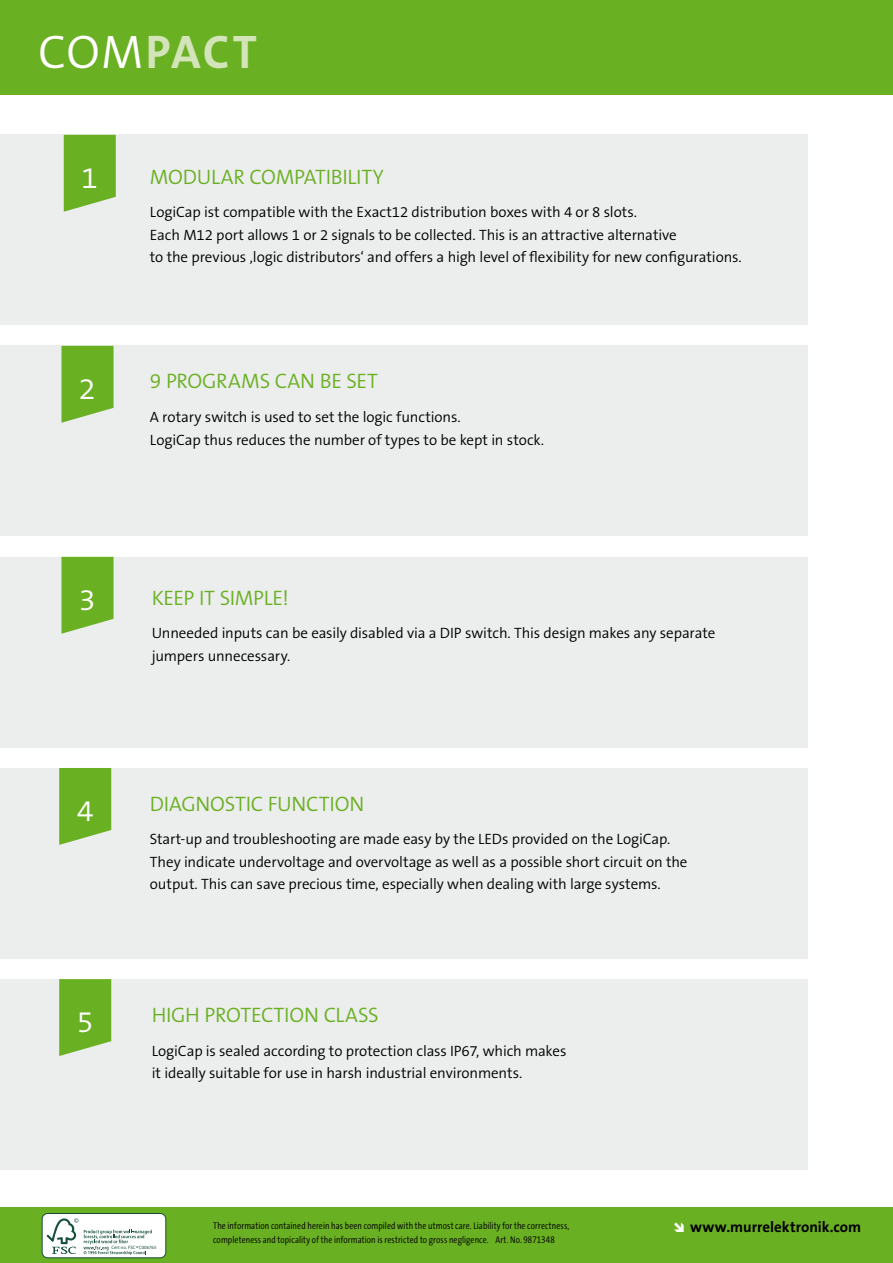
<style>
.page{position:relative;width:893px;height:1263px;background:#fff}
.page>*{position:absolute;margin:0;border:0;box-sizing:border-box;transform-origin:0 0}
.t1{font:700 47.4px "The Sans B7";color:#d3e4b9}
.t2{font:300 30px "The Sans B4";color:#fff}
.t3{font:300 21px "The Sans B4";letter-spacing:-.01em;color:#6ab023}
.t4{font:300 15px/22.5px "The Sans B4";letter-spacing:-.005em;color:#000}
.t5{font:700 15px "The Sans B7";color:#000}
.t6{font:300 9.75px/13.5px "The Sans Cd TF4";letter-spacing:.015em;color:#000}
.t7{font:700 condensed 4.8px "Frutiger";letter-spacing:.01em;color:#164f39}
.s1{font-family:"The Sans B4";font-weight:300;color:#fff}
</style>
<div class="page">
<div style="left:0;top:1208px;width:893px;height:55px;background:#6ab023"></div>
<div style="left:0;top:134px;width:808px;height:191px;background:#eceded"></div>
<div style="left:0;top:346px;width:808px;height:190px;background:#eceded"></div>
<div style="left:0;top:557px;width:808px;height:190px;background:#eceded"></div>
<div style="left:0;top:768px;width:808px;height:190px;background:#eceded"></div>
<div style="left:0;top:979px;width:808px;height:190px;background:#eceded"></div>
<svg style="left:64px;top:135px;width:52px;height:77px;background:#77b638"></svg>
<svg style="left:61px;top:346px;width:53px;height:77px;background:#79b73a"></svg>
<svg style="left:61px;top:557px;width:53px;height:77px;background:#79b73a"></svg>
<svg style="left:59px;top:768px;width:52px;height:77px;background:#77b637"></svg>
<svg style="left:59px;top:979px;width:52px;height:77px;background:#77b637"></svg>
<div style="left:0;top:0;width:893px;height:95px;background:#6ab023"></div>
<div style="left:42px;top:1213px;width:124px;height:45px;background:#fff;border-radius:6px"></div>
<div style="left:42px;top:1213px;width:124px;height:45px;border:1px solid #164f39;border-radius:6px"></div>
<svg style="left:47px;top:1218px;width:105px;height:37px"></svg>
<h1 class="t1" style="left:38px;top:27px;width:220px"><span class="s1">COM</span>PACT</h1>
<h2 class="t2" style="left:81px;top:162px;width:18px">1</h2>
<h2 class="t2" style="left:79px;top:373px;width:18px">2</h2>
<h3 class="t3" style="left:150px;top:165px;width:236px">MODULAR COMPATIBILITY</h3>
<p class="t4" style="left:150px;top:201px;width:593px">LogiCap ist compatible with the Exact12 distribution boxes with 4 or 8 slots.<br>Each M12 port allows 1 or 2 signals to be collected. This is an attractive alternative<br>to the previous ‚logic distributors‘ and offers a high level of flexibility for new configurations.</p>
<h3 class="t3" style="left:150px;top:370px;width:230px">9 PROGRAMS CAN BE SET</h3>
<p class="t4" style="left:150px;top:406px;width:396px">A rotary switch is used to set the logic functions.<br>LogiCap thus reduces the number of types to be kept in stock.</p>
<h2 class="t2" style="left:79px;top:584px;width:18px">3</h2>
<h3 class="t3" style="left:152px;top:586px;width:138px">KEEP IT SIMPLE!</h3>
<p class="t4" style="left:152px;top:622px;width:565px">Unneeded inputs can be easily disabled via a DIP switch. This design makes any separate jumpers unnecessary.</p>
<h2 class="t2" style="left:77px;top:795px;width:18px">4</h2>
<h3 class="t3" style="left:150px;top:792px;width:216px">DIAGNOSTIC FUNCTION</h3>
<p class="t4" style="left:150px;top:829px;width:539px">Start-up and troubleshooting are made easy by the LEDs provided on the LogiCap.<br>They indicate undervoltage and overvoltage as well as a possible short circuit on the output. This can save precious time, especially when dealing with large systems.</p>
<h2 class="t2" style="left:77px;top:1006px;width:18px">5</h2>
<h3 class="t3" style="left:152px;top:1003px;width:228px">HIGH PROTECTION CLASS</h3>
<p class="t4" style="left:152px;top:1040px;width:416px">LogiCap is sealed according to protection class IP67, which makes it ideally suitable for use in harsh industrial environments.</p>
<p class="t7" style="left:111px;top:1245px;width:47px">Cert no. FSC C006765</p>
<p class="t6" style="left:213px;top:1220px;width:358px">The information contained herein has been compiled with the utmost care. Liability for the correctness, completeness and topicality of the information is restricted to gross negligence. Art. No. 9871348</p>
<p class="t5" style="left:690px;top:1218px;width:173px">www.murrelektronik.com</p>
</div>
